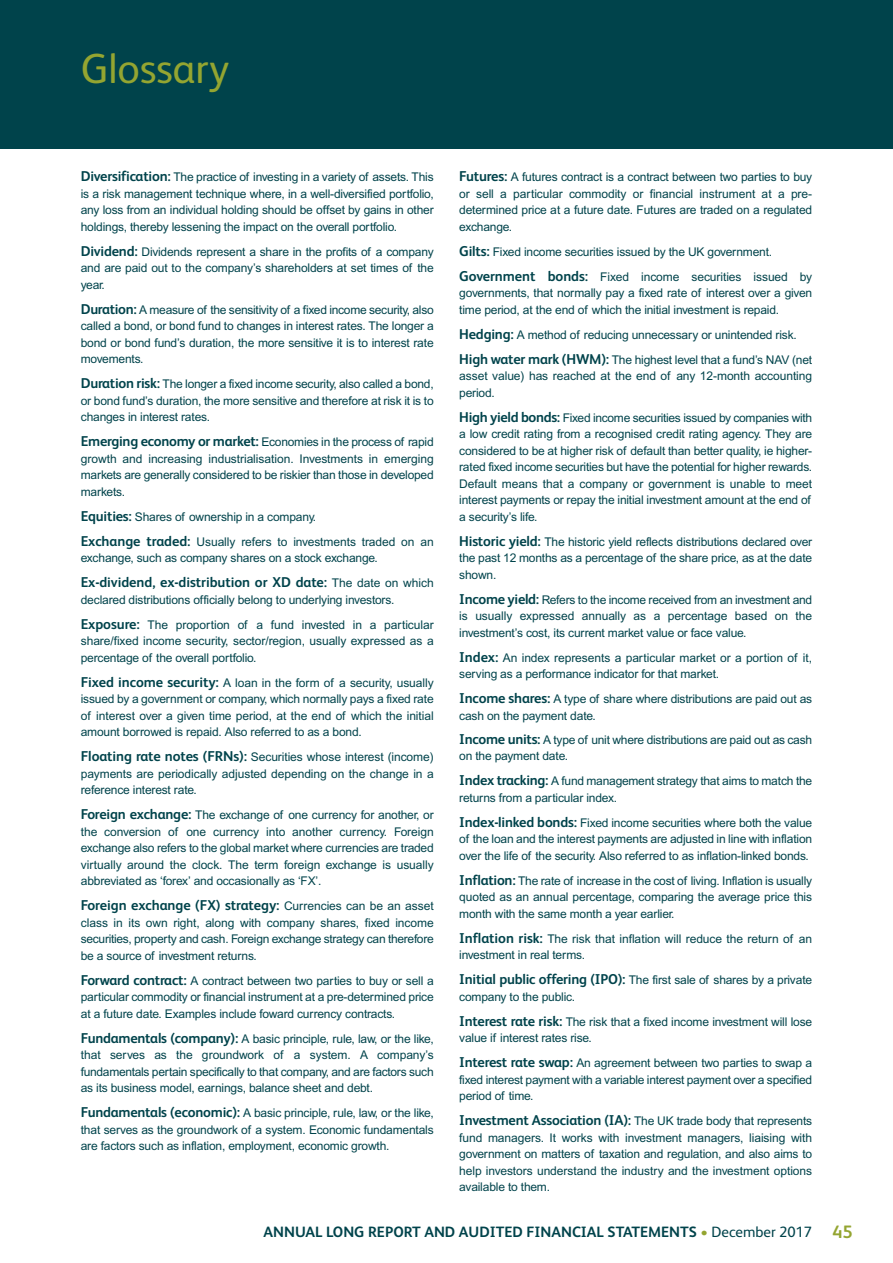
<style>
.page{position:relative;width:893px;height:1263px;background:#fff}
.page>*{position:absolute;margin:0;border:0;box-sizing:border-box;transform-origin:0 0}
.t1{font:42px "FS Albert";color:#94a531}
.t2{font:700 15px "FS Albert";color:#00434b}
.t3{font:700 14.25px "FS Albert";letter-spacing:-.005em;color:#00434b}
.t4{font:12px/16.5px "Arial";letter-spacing:-.015em;color:#00434b;text-align:justify}
.s1{font-family:"FS Albert";font-weight:700;font-size:14.25px}
.s2{font-family:"Arial";font-weight:400;font-size:12px}
.s3{font-weight:400;color:#94a531}
.s4{font-weight:400}
.s5{font-size:18px;color:#94a531}
</style>
<div class="page">
<div style="left:0;top:0;width:893px;height:149px;background:#00434b"></div>
<h1 class="t1" style="left:81px;top:54px;width:150px">Glossary</h1>
<p class="t4" style="left:81px;top:170px;width:354px"><span class="s1">Diversification:</span> The practice of investing in a variety of assets. This is a risk management technique where, in a well-diversified portfolio, any loss from an individual holding should be offset by gains in other holdings, thereby lessening the impact on the overall portfolio.</p>
<p class="t4" style="left:81px;top:244px;width:354px"><span class="s1">Dividend:</span> Dividends represent a share in the profits of a company and are paid out to the company’s shareholders at set times of the year.</p>
<p class="t4" style="left:81px;top:302px;width:354px"><span class="s1">Duration:</span> A measure of the sensitivity of a fixed income security, also called a bond, or bond fund to changes in interest rates. The longer a bond or bond fund’s duration, the more sensitive it is to interest rate movements.</p>
<p class="t4" style="left:81px;top:377px;width:354px"><span class="s1">Duration risk:</span> The longer a fixed income security, also called a bond, or bond fund’s duration, the more sensitive and therefore at risk it is to changes in interest rates.</p>
<p class="t4" style="left:81px;top:435px;width:354px"><span class="s1">Emerging economy or market:</span> Economies in the process of rapid growth and increasing industrialisation. Investments in emerging markets are generally considered to be riskier than those in developed markets.</p>
<p class="t4" style="left:81px;top:505px;width:354px;line-height:25px"><span class="s1">Equities:</span> Shares of ownership in a company.<br><span class="s1">Exchange traded:</span> Usually refers to investments traded on an</p>
<p class="t4" style="left:81px;top:551px;width:299px">exchange, such as company shares on a stock exchange.</p>
<p class="t3" style="left:81px;top:577px;width:354px">Ex-dividend, ex-distribution or XD date: <span class="s2">The date on which</span></p>
<p class="t4" style="left:81px;top:588px;width:354px;line-height:25px">declared distributions officially belong to underlying investors.<br><span class="s1">Exposure:</span> The proportion of a fund invested in a particular</p>
<p class="t4" style="left:81px;top:634px;width:354px">share/fixed income security, sector/region, usually expressed as a percentage of the overall portfolio.</p>
<p class="t4" style="left:81px;top:675px;width:354px"><span class="s1">Fixed income security:</span> A loan in the form of a security, usually issued by a government or company, which normally pays a fixed rate of interest over a given time period, at the end of which the initial amount borrowed is repaid. Also referred to as a bond.</p>
<p class="t4" style="left:81px;top:750px;width:354px"><span class="s1">Floating rate notes (FRNs):</span> Securities whose interest (income) payments are periodically adjusted depending on the change in a reference interest rate.</p>
<p class="t4" style="left:81px;top:808px;width:354px"><span class="s1">Foreign exchange:</span> The exchange of one currency for another, or the conversion of one currency into another currency. Foreign exchange also refers to the global market where currencies are traded virtually around the clock. The term foreign exchange is usually abbreviated as ‘forex’ and occasionally as ‘FX’.</p>
<p class="t3" style="left:81px;top:900px;width:354px">Foreign exchange (FX) strategy: <span class="s2">Currencies can be an asset</span></p>
<p class="t4" style="left:81px;top:915px;width:354px">class in its own right, along with company shares, fixed income securities, property and cash. Foreign exchange strategy can therefore be a source of investment returns.</p>
<p class="t4" style="left:81px;top:973px;width:354px"><span class="s1">Forward contract:</span> A contract between two parties to buy or sell a particular commodity or financial instrument at a pre-determined price at a future date. Examples include foward currency contracts.</p>
<p class="t4" style="left:81px;top:1031px;width:354px"><span class="s1">Fundamentals (company):</span> A basic principle, rule, law, or the like, that serves as the groundwork of a system. A company’s fundamentals pertain specifically to that company, and are factors such as its business model, earnings, balance sheet and debt.</p>
<p class="t4" style="left:81px;top:1106px;width:354px"><span class="s1">Fundamentals (economic):</span> A basic principle, rule, law, or the like, that serves as the groundwork of a system. Economic fundamentals are factors such as inflation, employment, economic growth.</p>
<p class="t4" style="left:459px;top:170px;width:354px"><span class="s1">Futures:</span> A futures contract is a contract between two parties to buy or sell a particular commodity or financial instrument at a pre&shy;determined price at a future date. Futures are traded on a regulated exchange.</p>
<p class="t4" style="left:459px;top:240px;width:354px;line-height:25px"><span class="s1">Gilts:</span> Fixed income securities issued by the UK government.<br><span class="s1">Government bonds:</span> Fixed income securities issued by</p>
<p class="t4" style="left:459px;top:286px;width:354px">governments, that normally pay a fixed rate of interest over a given time period, at the end of which the initial investment is repaid.</p>
<p class="t4" style="left:459px;top:323px;width:354px;line-height:25px"><span class="s1">Hedging:</span> A method of reducing unnecessary or unintended risk.<br><span class="s1">High water mark (HWM):</span> The highest level that a fund’s NAV (net</p>
<p class="t4" style="left:459px;top:369px;width:354px">asset value) has reached at the end of any 12-month accounting period.</p>
<p class="t4" style="left:459px;top:410px;width:354px"><span class="s1">High yield bonds:</span> Fixed income securities issued by companies with a low credit rating from a recognised credit rating agency. They are considered to be at higher risk of default than better quality, ie higher&shy;rated fixed income securities but have the potential for higher rewards.<br>Default means that a company or government is unable to meet interest payments or repay the initial investment amount at the end of a security’s life.</p>
<p class="t4" style="left:459px;top:534px;width:354px"><span class="s1">Historic yield:</span> The historic yield reflects distributions declared over the past 12 months as a percentage of the share price, as at the date shown.</p>
<p class="t4" style="left:459px;top:592px;width:354px"><span class="s1">Income yield:</span> Refers to the income received from an investment and is usually expressed annually as a percentage based on the investment’s cost, its current market value or face value.</p>
<p class="t4" style="left:459px;top:650px;width:354px"><span class="s1">Index:</span> An index represents a particular market or a portion of it, serving as a performance indicator for that market.</p>
<p class="t4" style="left:459px;top:692px;width:354px"><span class="s1">Income shares:</span> A type of share where distributions are paid out as cash on the payment date.</p>
<p class="t4" style="left:459px;top:733px;width:354px;line-height:16px"><span class="s1">Income units:</span> A type of unit where distributions are paid out as cash on the payment date.</p>
<p class="t4" style="left:459px;top:774px;width:354px"><span class="s1">Index tracking:</span> A fund management strategy that aims to match the returns from a particular index.</p>
<p class="t4" style="left:459px;top:815px;width:354px"><span class="s1">Index-linked bonds:</span> Fixed income securities where both the value of the loan and the interest payments are adjusted in line with inflation over the life of the security. Also referred to as inflation-linked bonds.</p>
<p class="t4" style="left:459px;top:873px;width:354px"><span class="s1">Inflation:</span> The rate of increase in the cost of living. Inflation is usually quoted as an annual percentage, comparing the average price this month with the same month a year earlier.</p>
<p class="t4" style="left:459px;top:931px;width:354px"><span class="s1">Inflation risk:</span> The risk that inflation will reduce the return of an investment in real terms.</p>
<p class="t4" style="left:459px;top:973px;width:354px"><span class="s1">Initial public offering (IPO):</span> The first sale of shares by a private company to the public.</p>
<p class="t4" style="left:459px;top:1014px;width:354px"><span class="s1">Interest rate risk:</span> The risk that a fixed income investment will lose value if interest rates rise.</p>
<p class="t4" style="left:459px;top:1056px;width:354px"><span class="s1">Interest rate swap:</span> An agreement between two parties to swap a fixed interest payment with a variable interest payment over a specified period of time.</p>
<p class="t4" style="left:459px;top:1114px;width:354px"><span class="s1">Investment Association (IA):</span> The UK trade body that represents fund managers. It works with investment managers, liaising with government on matters of taxation and regulation, and also aims to help investors understand the industry and the investment options available to them.</p>
<p class="t2" style="left:264px;top:1227px;width:590px">ANNUAL LONG REPORT AND AUDITED FINANCIAL STATEMENTS <span class="s3">•</span> <span class="s4">December 2017</span> <span class="s5">45</span></p>
</div>
